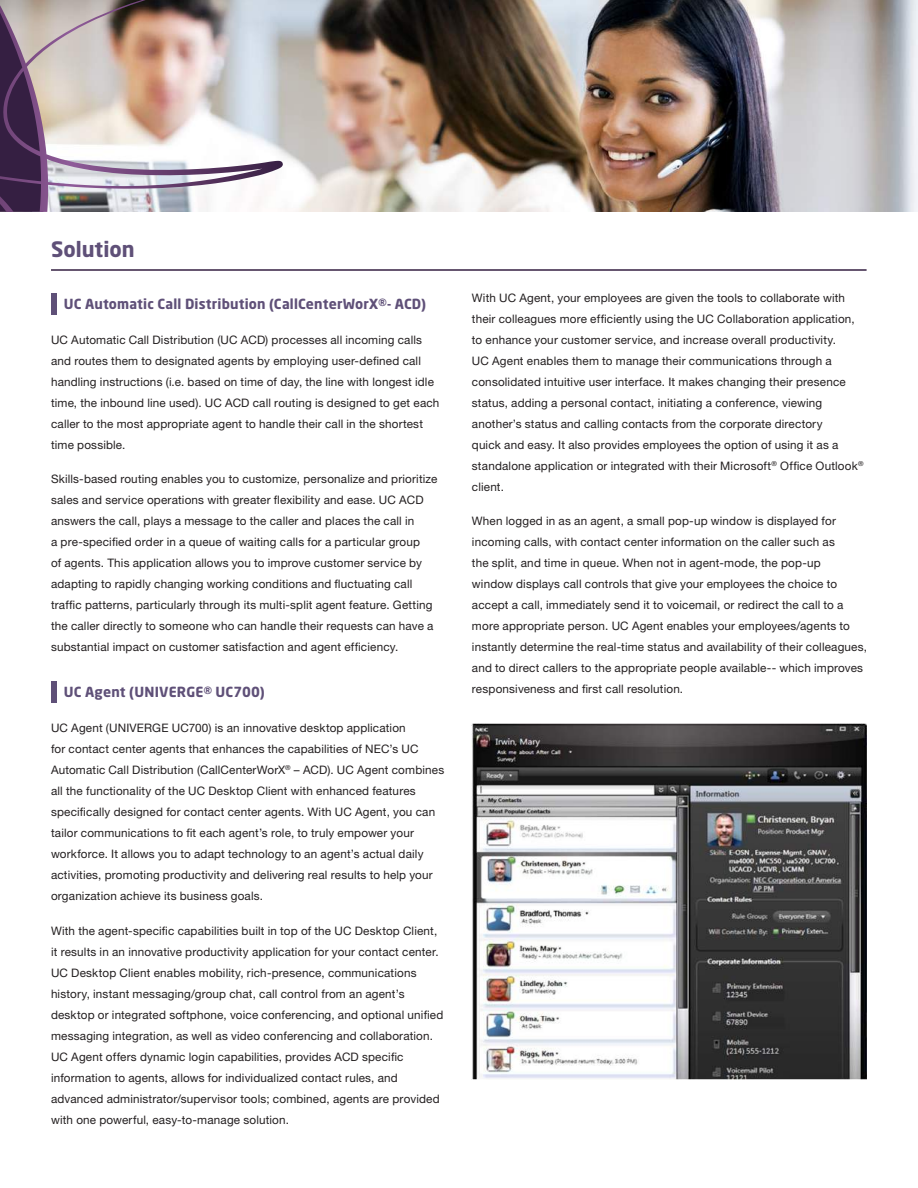
<style>
.page{position:relative;width:918px;height:1188px;background:#fff}
.page>*{position:absolute;margin:0;border:0;box-sizing:border-box;transform-origin:0 0}
.t1{font:700 21px "Neo Sans Pro";color:#5f5078}
.t2{font:700 13.8px "Neo Sans Pro";letter-spacing:.01em;color:#5f5078}
.t3{font:11.7px/21px "Helvetica Neue LT Std";letter-spacing:.015em;color:#231f20}
</style>
<div class="page">
<img style="left:283px;top:0;width:635px;height:212px">
<img style="left:472px;top:723px;width:395px;height:356px">
<img style="left:0;top:0;width:283px;height:212px">
<div style="left:51px;top:293px;width:5px;height:21px;background:#5f5078"></div>
<div style="left:51px;top:681px;width:5px;height:22px;background:#5f5078"></div>
<hr style="left:51px;top:269px;width:816px;height:2px;background:#351f42">
<h1 class="t1" style="left:51px;top:236px;width:85px">Solution</h1>
<p class="t2" style="left:64px;top:295px;width:364px">UC Automatic Call Distribution (CallCenterWorX®- ACD)</p>
<p class="t3" style="left:51px;top:329px;width:390px">UC Automatic Call Distribution (UC ACD) processes all incoming calls and routes them to designated agents by employing user-defined call handling instructions (i.e. based on time of day, the line with longest idle time, the inbound line used). UC ACD call routing is designed to get each caller to the most appropriate agent to handle their call in the shortest time possible.</p>
<p class="t3" style="left:51px;top:469px;width:388px">Skills-based routing enables you to customize, personalize and prioritize sales and service operations with greater flexibility and ease. UC ACD answers the call, plays a message to the caller and places the call in<br>a pre-specified order in a queue of waiting calls for a particular group<br>of agents. This application allows you to improve customer service by adapting to rapidly changing working conditions and fluctuating call traffic patterns, particularly through its multi-split agent feature. Getting the caller directly to someone who can handle their requests can have a substantial impact on customer satisfaction and agent efficiency.</p>
<p class="t2" style="left:64px;top:683px;width:203px">UC Agent (UNIVERGE® UC700)</p>
<p class="t3" style="left:51px;top:717px;width:395px">UC Agent (UNIVERGE UC700) is an innovative desktop application<br>for contact center agents that enhances the capabilities of NEC’s UC Automatic Call Distribution (CallCenterWorX<sup>®</sup> – ACD). UC Agent combines all the functionality of the UC Desktop Client with enhanced features specifically designed for contact center agents. With UC Agent, you can tailor communications to fit each agent’s role, to truly empower your workforce. It allows you to adapt technology to an agent’s actual daily activities, promoting productivity and delivering real results to help your organization achieve its business goals.</p>
<p class="t3" style="left:51px;top:920px;width:394px">With the agent-specific capabilities built in top of the UC Desktop Client, it results in an innovative productivity application for your contact center.<br>UC Desktop Client enables mobility, rich-presence, communications history, instant messaging/group chat, call control from an agent’s desktop or integrated softphone, voice conferencing, and optional unified messaging integration, as well as video conferencing and collaboration.<br>UC Agent offers dynamic login capabilities, provides ACD specific information to agents, allows for individualized contact rules, and advanced administrator/supervisor tools; combined, agents are provided with one powerful, easy-to-manage solution.</p>
<p class="t3" style="left:472px;top:287px;width:393px">With UC Agent, your employees are given the tools to collaborate with their colleagues more efficiently using the UC Collaboration application, to enhance your customer service, and increase overall productivity.<br>UC Agent enables them to manage their communications through a consolidated intuitive user interface. It makes changing their presence status, adding a personal contact, initiating a conference, viewing another’s status and calling contacts from the corporate directory<br>quick and easy. It also provides employees the option of using it as a standalone application or integrated with their Microsoft<sup>®</sup> Office Outlook<sup>® </sup>client.</p>
<p class="t3" style="left:472px;top:510px;width:397px">When logged in as an agent, a small pop-up window is displayed for incoming calls, with contact center information on the caller such as<br>the split, and time in queue. When not in agent-mode, the pop-up<br>window displays call controls that give your employees the choice to accept a call, immediately send it to voicemail, or redirect the call to a more appropriate person. UC Agent enables your employees/agents to instantly determine the real-time status and availability of their colleagues, and to direct callers to the appropriate people available-- which improves responsiveness and first call resolution.</p>
</div>
